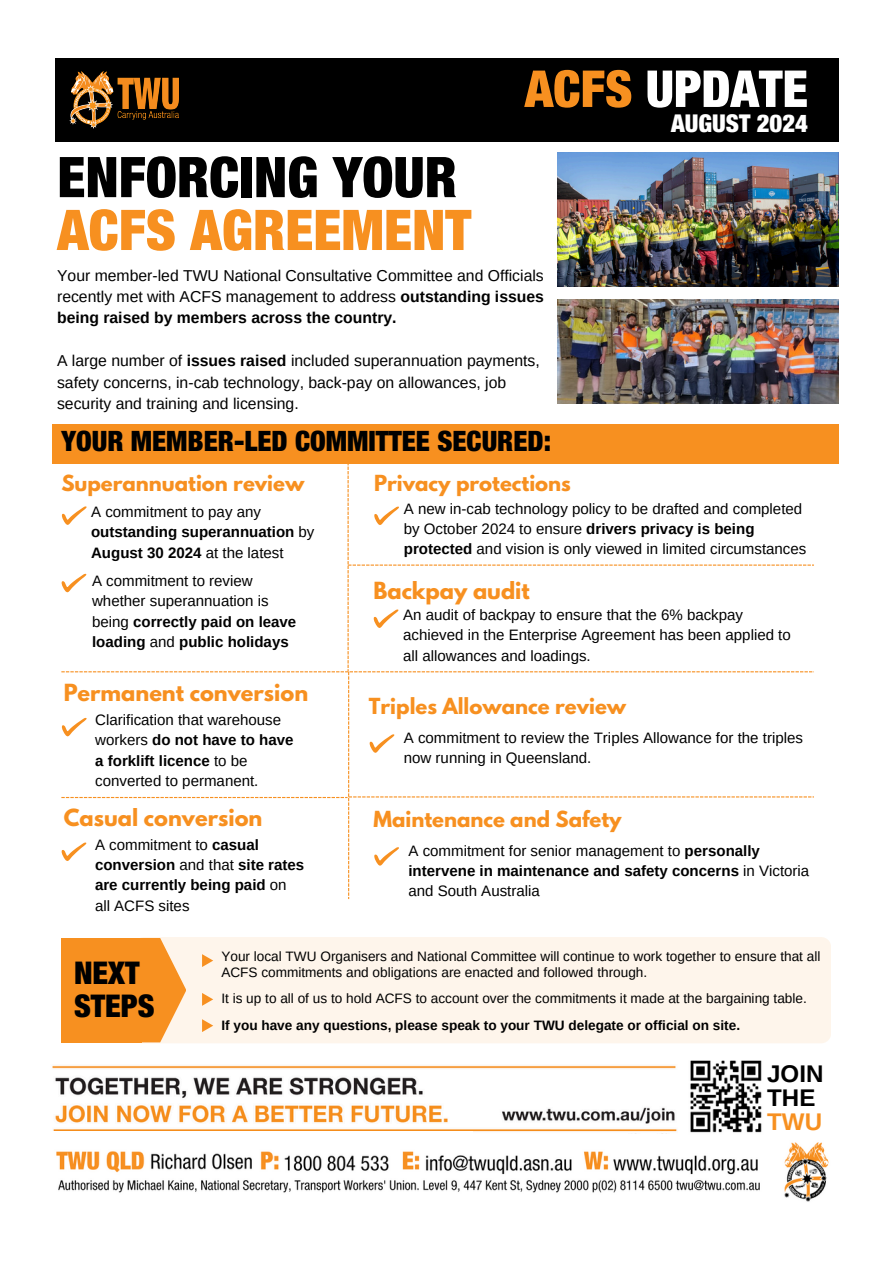
<style>
.page{position:relative;width:894px;height:1264px;background:#fff}
.page>*{position:absolute;margin:0;border:0;box-sizing:border-box;transform-origin:0 0}
.t1{font:900 condensed 56.1px/52.8px "Helvetica Neue LT Std";color:#000}
.t2{font:900 condensed 50.85px "Helvetica Neue LT Std";color:#fff}
.t3{font:900 condensed 31.35px/32.2px "Helvetica Neue LT Std";color:#000}
.t4{font:900 condensed 28.2px "Helvetica Neue LT Std";color:#000}
.t5{font:900 condensed 24.6px "Helvetica Neue LT Std";color:#fff}
.t6{font:700 24.15px/24px "Arimo";color:#000}
.t7{font:700 20.85px "League Spartan";color:#f79020}
.t8{font:700 19.65px "League Spartan";color:#f79020}
.t9{font:15.75px/21.3px "Arimo";color:#000;text-align:justify}
.t10{font:15px/20.2px "Arimo";color:#000}
.t11{font:700 15px/20.2px "Arimo";color:#000}
.t12{font:13.65px/15.9px "Arimo";color:#000}
.t13{font:700 13.65px "Arimo";color:#000}
.s1{color:#f79020}
.s2{font-weight:700}
.s3{font-weight:400}
</style>
<div class="page">
<div style="left:55px;top:58px;width:783px;height:84px;background:#000"></div>
<img style="left:70px;top:71px;width:108px;height:58px">
<img style="left:557px;top:153px;width:281px;height:134px">
<img style="left:206px;top:1130px;width:120px;height:1px">
<img style="left:326px;top:1130px;width:147px;height:1px">
<img style="left:473px;top:1065px;width:204px;height:67px">
<img style="left:52px;top:1065px;width:421px;height:65px">
<img style="left:690px;top:1060px;width:72px;height:73px">
<img style="left:557px;top:299px;width:281px;height:105px">
<div style="left:52px;top:424px;width:786px;height:39px;background:#f79020"></div>
<svg style="left:61px;top:463px;width:752px;height:436px"></svg>
<div style="left:134px;top:937px;width:696px;height:106px;background:#fef5eb;border-radius:10px"></div>
<svg style="left:142px;top:938px;width:44px;height:104px"></svg>
<div style="left:62px;top:938px;width:80px;height:104px;background:#f79020"></div>
<svg style="left:202px;top:954px;width:11px;height:13px"></svg>
<svg style="left:202px;top:993px;width:11px;height:12px"></svg>
<svg style="left:202px;top:1019px;width:11px;height:13px"></svg>
<img style="left:56px;top:1142px;width:773px;height:60px">
<p class="t2" style="left:524px;top:71px;width:284px"><span class="s1">ACFS</span> UPDATE</p>
<p class="t5" style="left:671px;top:114px;width:138px">AUGUST 2024</p>
<h4 class="t1" style="left:57px;top:159px;width:415px">ENFORCING YOUR<br><span class="s1">ACFS AGREEMENT</span></h4>
<h1 class="t9" style="left:57px;top:264px;width:488px">Your member-led TWU National Consultative Committee and Officials recently met with ACFS management to address <span class="s2">outstanding issues being raised by members across the country.</span></h1>
<p class="t9" style="left:57px;top:350px;width:484px;text-align:left">A large number of <span class="s2">issues raised</span> included superannuation payments, safety concerns, in-cab technology, back-pay on allowances, job security and training and licensing.</p>
<p class="t4" style="left:61px;top:431px;width:491px">YOUR MEMBER-LED COMMITTEE SECURED:</p>
<h5 class="t8" style="left:61px;top:473px;width:244px">Superannuation review</h5>
<h5 class="t11" style="left:91px;top:501px;width:225px"><span class="s3">A commitment to pay any </span>outstanding superannuation <span class="s3">by<br></span>August 30 2024 <span class="s3">at the latest</span></h5>
<p class="t10" style="left:92px;top:570px;width:206px">A commitment to review whether superannuation is being <span class="s2">correctly paid on leave loading</span> and <span class="s2">public holidays</span></p>
<p class="t7" style="left:64px;top:682px;width:246px">Permanent conversion</p>
<p class="t10" style="left:95px;top:709px;width:200px">Clarification that warehouse workers <span class="s2">do not have to have a forklift licence</span> to be converted to permanent.</p>
<p class="t7" style="left:64px;top:807px;width:200px">Casual conversion</p>
<h5 class="t11" style="left:95px;top:834px;width:211px"><span class="s3">A commitment to</span> casual conversion <span class="s3">and that</span> site rates are currently being paid <span class="s3">on all ACFS sites</span></h5>
<p class="t8" style="left:374px;top:473px;width:198px">Privacy protections</p>
<p class="t10" style="left:403px;top:498px;width:404px">A new in-cab technology policy to be drafted and completed by October 2024 to ensure <span class="s2">drivers privacy is being protected</span> and vision is only viewed in limited circumstances</p>
<h5 class="t7" style="left:373px;top:580px;width:158px">Backpay audit</h5>
<p class="t10" style="left:403px;top:604px;width:389px">An audit of backpay to ensure that the 6% backpay achieved in the Enterprise Agreement has been applied to all allowances and loadings.</p>
<p class="t8" style="left:369px;top:696px;width:259px">Triples Allowance review</p>
<h5 class="t10" style="left:403px;top:727px;width:400px">A commitment to review the Triples Allowance for the triples now running in Queensland.</h5>
<p class="t8" style="left:373px;top:809px;width:249px">Maintenance and Safety</p>
<p class="t10" style="left:408px;top:840px;width:402px">A commitment for senior management to <span class="s2">personally intervene in maintenance and safety concerns</span> in Victoria and South Australia</p>
<p class="t3" style="left:74px;top:961px;width:82px">NEXT<br>STEPS</p>
<p class="t12" style="left:221px;top:947px;width:600px">Your local TWU Organisers and National Committee will continue to work together to ensure that all<br>ACFS commitments and obligations are enacted and followed through.</p>
<p class="t12" style="left:221px;top:990px;width:587px">It is up to all of us to hold ACFS to account over the commitments it made at the bargaining table.</p>
<p class="t13" style="left:221px;top:1017px;width:520px">If you have any questions, please speak to your TWU delegate or official on site.</p>
<p class="t6" style="left:767px;top:1061px;width:58px">JOIN<br>THE<br><span class="s1">TWU</span></p>
</div>
